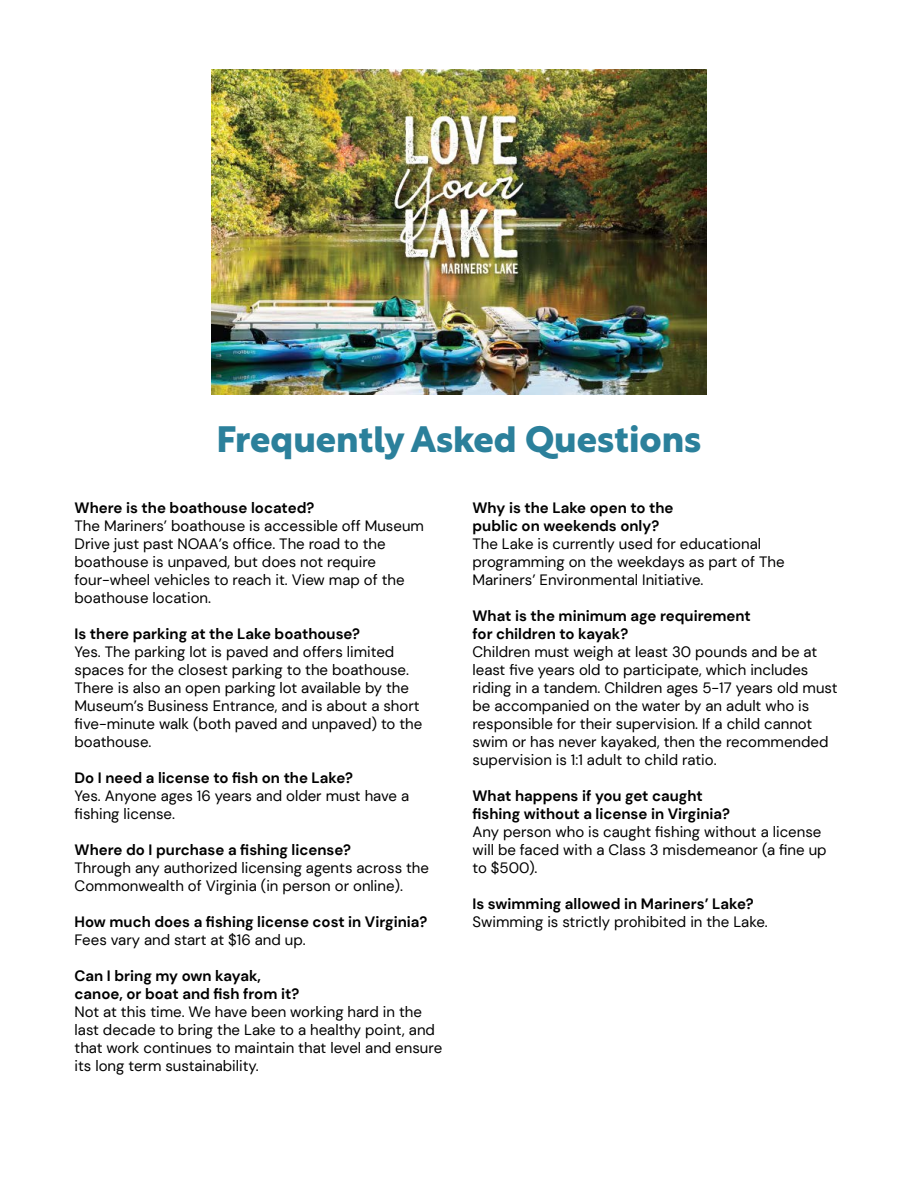
<style>
.page{position:relative;width:918px;height:1188px;background:#fff}
.page>*{position:absolute;margin:0;border:0;box-sizing:border-box;transform-origin:0 0}
.t1{font:700 36px "Rustica";color:#2b809b}
.t2{font:15px/18px "DM Sans";color:#000}
.t3{font:700 15px/18px "DM Sans";color:#000}
</style>
<div class="page">
<img style="left:212px;top:70px;width:494px;height:325px">
<h1 class="t1" style="left:216px;top:409px;width:487px">Frequently Asked Questions</h1>
<p class="t3" style="left:75px;top:499px;width:241px">Where is the boathouse located?</p>
<p class="t2" style="left:75px;top:517px;width:351px">The Mariners’ boathouse is accessible off Museum Drive just past NOAA’s office. The road to the boathouse is unpaved, but does not require four-wheel vehicles to reach it. View map of the boathouse location.</p>
<p class="t3" style="left:75px;top:625px;width:287px">Is there parking at the Lake boathouse?</p>
<p class="t2" style="left:75px;top:643px;width:349px">Yes. The parking lot is paved and offers limited spaces for the closest parking to the boathouse.<br>There is also an open parking lot available by the Museum’s Business Entrance, and is about a short five-minute walk (both paved and unpaved) to the boathouse.</p>
<p class="t3" style="left:75px;top:769px;width:280px">Do I need a license to fish on the Lake?</p>
<p class="t2" style="left:75px;top:787px;width:336px">Yes. Anyone ages 16 years and older must have a fishing license.</p>
<p class="t3" style="left:75px;top:841px;width:278px">Where do I purchase a fishing license?</p>
<p class="t2" style="left:75px;top:859px;width:356px">Through any authorized licensing agents across the<br>Commonwealth of Virginia (in person or online).</p>
<p class="t3" style="left:75px;top:913px;width:354px">How much does a fishing license cost in Virginia?</p>
<p class="t2" style="left:75px;top:931px;width:233px">Fees vary and start at $16 and up.</p>
<p class="t3" style="left:75px;top:967px;width:226px">Can I bring my own kayak, canoe, or boat and fish from it?</p>
<p class="t2" style="left:75px;top:1003px;width:369px">Not at this time. We have been working hard in the last decade to bring the Lake to a healthy point, and that work continues to maintain that level and ensure its long term sustainability.</p>
<p class="t3" style="left:473px;top:499px;width:203px">Why is the Lake open to the public on weekends only?</p>
<p class="t2" style="left:473px;top:535px;width:314px">The Lake is currently used for educational programming on the weekdays as part of The<br>Mariners’ Environmental Initiative.</p>
<p class="t3" style="left:473px;top:607px;width:280px">What is the minimum age requirement for children to kayak?</p>
<p class="t2" style="left:473px;top:643px;width:367px">Children must weigh at least 30 pounds and be at least five years old to participate, which includes riding in a tandem. Children ages 5-17 years old must be accompanied on the water by an adult who is responsible for their supervision. If a child cannot swim or has never kayaked, then the recommended supervision is 1:1 adult to child ratio.</p>
<p class="t3" style="left:473px;top:787px;width:259px">What happens if you get caught fishing without a license in Virginia?</p>
<p class="t2" style="left:473px;top:823px;width:356px">Any person who is caught fishing without a license will be faced with a Class 3 misdemeanor (a fine up to $500).</p>
<p class="t3" style="left:473px;top:895px;width:283px">Is swimming allowed in Mariners’ Lake?</p>
<p class="t2" style="left:473px;top:913px;width:297px">Swimming is strictly prohibited in the Lake.</p>
</div>
